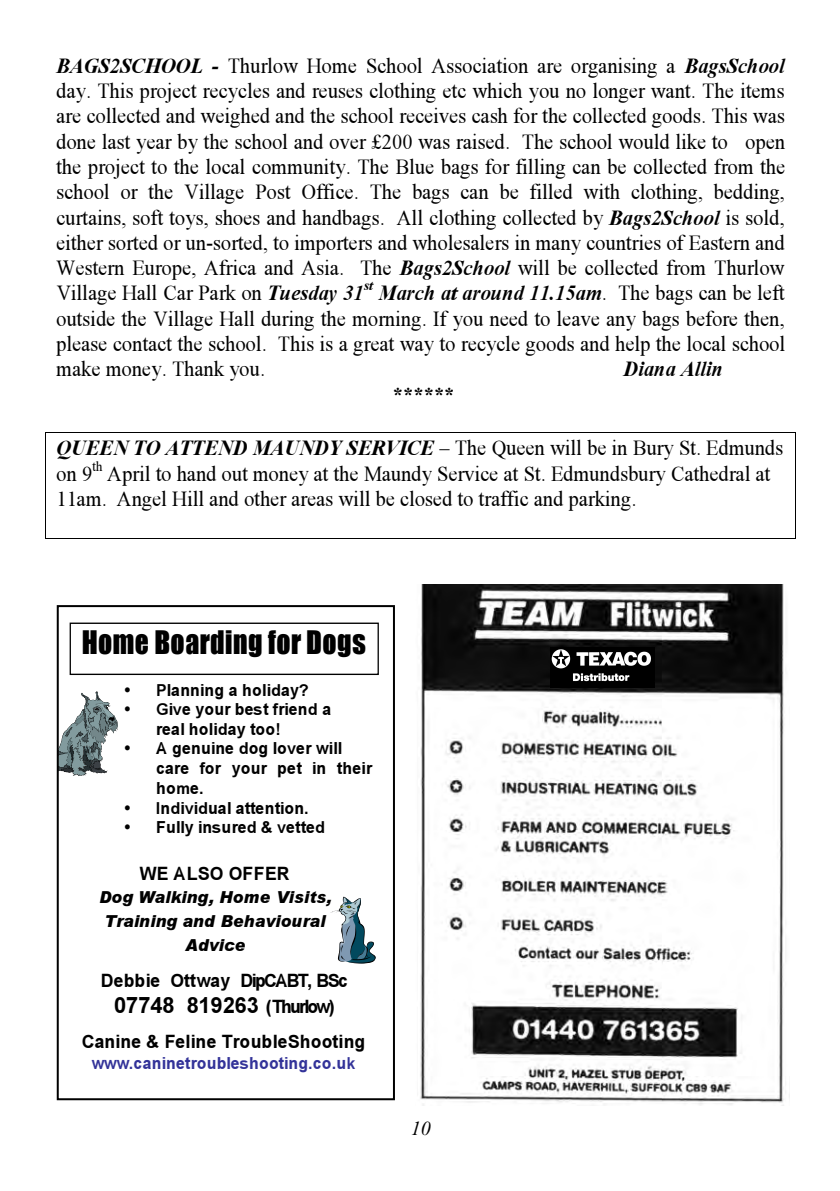
<style>
.page{position:relative;width:840px;height:1191px;background:#fff}
.page>*{position:absolute;margin:0;border:0;box-sizing:border-box;transform-origin:0 0}
.t1{font:30px "Impact+T42+WKYNWI";color:#000;scale:.95 1}
.t2{font:22.8px "Arial Bold MT+T42+DJZXDE";letter-spacing:.005em;color:#000;scale:.95 1}
.t3{font:22px/25.2px "Times New Roman+T42+SVWDBL";color:#000;text-align:justify;scale:.93 1}
.t4{font:22px "Times New Roman Bold Italic+T42+WXSALE";color:#000;scale:.93 1}
.t5{font:italic 20px "Times New Roman";color:#000}
.t6{font:18.6px "Arial Bold MT+T42+DJZXDE";letter-spacing:.005em;color:#000;scale:.95 1}
.t7{font:18.6px "Arial Bold MT+T42+DJZXDE";letter-spacing:.025em;color:#000;scale:.95 1}
.t8{font:16.8px/19.8px "Arial Bold MT+T42+DJZXDE";letter-spacing:.01em;color:#000;scale:.95 1}
.t9{font:16.8px/24.2px "Arial Black Italic+T42+IWQMWX";letter-spacing:.01em;color:#000;text-align:center;scale:.95 1}
.t10{font:16.8px "Arial Bold MT+T42+DJZXDE";letter-spacing:.01em;color:#339;scale:.95 1}
.t11{font:14px "Times New Roman Bold Italic+T42+WXSALE";color:#000;scale:.93 1}
.t12{font:14px "Times New Roman+T42+SVWDBL";color:#000;scale:.93 1}
.s1{font-family:"Times New Roman Bold Italic+T42+WXSALE"}
.s2{font-family:"Times New Roman+T42+SVWDBL"}
.s3{font-size:18.6px}
</style>
<div class="page">
<hr style="left:45px;top:432px;width:750px;height:1px;background:#000">
<hr style="left:45px;top:538px;width:750px;height:1px;background:#000">
<svg style="left:45px;top:433px;width:1px;height:105px"></svg>
<svg style="left:60px;top:691px;width:58px;height:85px"></svg>
<svg style="left:330px;top:896px;width:45px;height:67px"></svg>
<div style="left:70px;top:622px;width:308px;height:53px;border:1px solid #000"></div>
<div style="left:57px;top:605px;width:338px;height:495px;border:2px solid #000"></div>
<img style="left:420px;top:585px;width:366px;height:520px">
<div style="left:549px;top:647px;width:105px;height:41px;background:#000"></div>
<img style="left:549px;top:647px;width:102px;height:38px">
<p class="t3" style="left:56px;top:52px;width:785px"><span class="s1">BAGS2SCHOOL -</span> Thurlow Home School Association are organising a <span class="s1">BagsSchool </span>day. This project recycles and reuses clothing etc which you no longer want. The items are collected and weighed and the school receives cash for the collected goods. This was done last year by the school and over £200 was raised. The school would like to open the project to the local community. The Blue bags for filling can be collected from the school or the Village Post Office. The bags can be filled with clothing, bedding, curtains, soft toys, shoes and handbags. All clothing collected by <span class="s1">Bags2School</span> is sold, either sorted or un-sorted, to importers and wholesalers in many countries of Eastern and Western Europe, Africa and Asia. The <span class="s1">Bags2School</span> will be collected from Thurlow Village Hall Car Park on <span class="s1">Tuesday 31</span></p>
<p class="t11" style="left:364px;top:276px;width:11px">st</p>
<p class="t4" style="left:378px;top:278px;width:438px">March at around 11.15am<span class="s2">. The bags can be left</span></p>
<p class="t3" style="left:56px;top:305px;width:785px">outside the Village Hall during the morning. If you need to leave any bags before then, please contact the school. This is a great way to recycle goods and help the local school make money. Thank you.</p>
<p class="t4" style="left:623px;top:353px;width:109px">Diana Allin</p>
<p class="t4" style="left:391px;top:379px;width:68px">******</p>
<p class="t3" style="left:56px;top:435px;width:782px"><span class="s1">QUEEN TO ATTEND MAUNDY SERVICE</span> – The Queen will be in Bury St. Edmunds on 9</p>
<p class="t12" style="left:92px;top:456px;width:12px">th</p>
<p class="t3" style="left:56px;top:460px;width:769px;text-indent:51px">April to hand out money at the Maundy Service at St. Edmundsbury Cathedral at<br>11am. Angel Hill and other areas will be closed to traffic and parking.</p>
<h1 class="t1" style="left:82px;top:630px;width:300px">Home Boarding for Dogs</h1>
<p class="t8" style="left:124px;top:681px;width:196px">• Planning a holiday?</p>
<p class="t8" style="left:156px;top:701px;width:186px;text-indent:-32px">• Give your best friend a real holiday too!</p>
<p class="t8" style="left:156px;top:740px;width:229px;text-indent:-32px">• A genuine dog lover will care for your pet in their home.</p>
<p class="t8" style="left:124px;top:799px;width:196px">• Individual attention.</p>
<p class="t8" style="left:124px;top:819px;width:213px">• Fully insured &amp; vetted</p>
<p class="t7" style="left:140px;top:866px;width:159px">WE ALSO OFFER</p>
<p class="t9" style="left:99px;top:886px;width:246px">Dog Walking, Home Visits,<br>Training and Behavioural<br>Advice</p>
<p class="t6" style="left:101px;top:973px;width:262px">Debbie Ottway DipCABT, BSc</p>
<p class="t2" style="left:114px;top:996px;width:233px">07748 819263 <span class="s3">(Thurlow)</span></p>
<p class="t6" style="left:82px;top:1034px;width:300px">Canine &amp; Feline TroubleShooting</p>
<p class="t10" style="left:92px;top:1056px;width:279px">www.caninetroubleshooting.co.uk</p>
<p class="t5" style="left:410px;top:1116px;width:21px">10</p>
</div>
